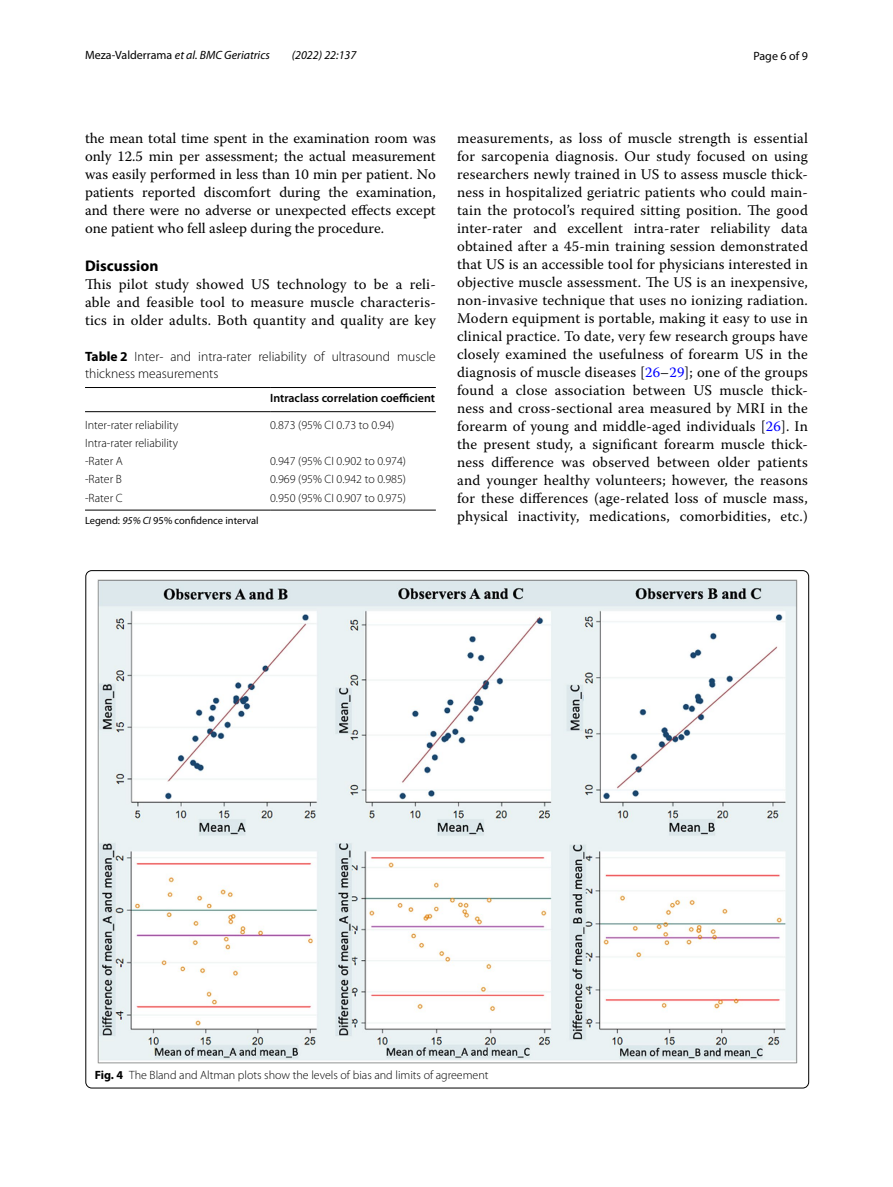
<style>
.page{position:relative;width:893px;height:1187px;background:#fff}
.page>*{position:absolute;margin:0;border:0;box-sizing:border-box;transform-origin:0 0}
.t1{font:700 15.45px "Myriad Pro";color:#000}
.t2{font:14.7px/18px "Warnock Pro";letter-spacing:.015em;color:#000;text-align:justify}
.t3{font:300 13.5px/16.5px "Myriad Pro";color:#000}
.t4{font:300 12px/18.1px "Myriad Pro";color:#000}
.t5{font:italic 12px "Myriad Pro";color:#000}
.t6{font:600 12px "Myriad Pro";color:#000}
.t7{font:12px "Myriad Pro";color:#000}
.t8{font:10.5px "Myriad Pro";color:#000}
.s1{font-style:normal}
.s2{font-weight:700}
.s3{font-style:italic}
.s4{color:#00f}
</style>
<div class="page">
<hr style="left:85px;top:387px;width:185px;height:1px;background:#000">
<hr style="left:85px;top:411px;width:185px;height:1px;background:#000">
<hr style="left:270px;top:387px;width:166px;height:1px;background:#000">
<hr style="left:270px;top:411px;width:166px;height:1px;background:#000">
<hr style="left:85px;top:510px;width:185px;height:1px;background:#000">
<hr style="left:270px;top:510px;width:166px;height:1px;background:#000">
<img style="left:97px;top:579px;width:700px;height:484px">
<p class="t5" style="left:85px;top:48px;width:186px"><span class="s1">Meza‑Valderrama</span> et al. BMC Geriatrics</p>
<p class="t5" style="left:292px;top:48px;width:66px">(2022) 22:137</p>
<p class="t7" style="left:753px;top:48px;width:56px">Page 6 of 9</p>
<p class="t2" style="left:85px;top:128px;width:352px">the mean total time spent in the examination room was only 12.5 min per assessment; the actual measurement was easily performed in less than 10 min per patient. No patients reported discomfort during the examination, and there were no adverse or unexpected effects except one patient who fell asleep during the procedure.</p>
<p class="t1" style="left:85px;top:256px;width:75px">Discussion</p>
<p class="t2" style="left:85px;top:275px;width:352px">This pilot study showed US technology to be a reli&shy;able and feasible tool to measure muscle characteris&shy;tics in older adults. Both quantity and quality are key</p>
<p class="t3" style="left:85px;top:348px;width:352px"><span class="s2">Table 2</span> Inter- and intra-rater reliability of ultrasound muscle thickness measurements</p>
<p class="t6" style="left:270px;top:390px;width:166px">Intraclass correlation coefficient</p>
<p class="t4" style="left:85px;top:416px;width:95px">Inter-rater reliability</p>
<p class="t4" style="left:270px;top:416px;width:126px">0.873 (95% CI 0.73 to 0.94)</p>
<p class="t4" style="left:85px;top:434px;width:95px">Intra-rater reliability -Rater A</p>
<p class="t4" style="left:270px;top:452px;width:137px">0.947 (95% CI 0.902 to 0.974)</p>
<p class="t4" style="left:85px;top:470px;width:38px">-Rater B</p>
<p class="t4" style="left:270px;top:470px;width:137px">0.969 (95% CI 0.942 to 0.985)</p>
<p class="t4" style="left:85px;top:488px;width:39px">-Rater C</p>
<p class="t4" style="left:270px;top:488px;width:137px">0.950 (95% CI 0.907 to 0.975)</p>
<p class="t8" style="left:85px;top:514px;width:175px">Legend: <span class="s3">95% CI</span> 95% confidence interval</p>
<p class="t2" style="left:457px;top:128px;width:352px">measurements, as loss of muscle strength is essential for sarcopenia diagnosis. Our study focused on using researchers newly trained in US to assess muscle thick&shy;ness in hospitalized geriatric patients who could main&shy;tain the protocol’s required sitting position. The good inter-rater and excellent intra-rater reliability data obtained after a 45-min training session demonstrated that US is an accessible tool for physicians interested in objective muscle assessment. The US is an inexpensive, non-invasive technique that uses no ionizing radiation.<br>Modern equipment is portable, making it easy to use in clinical practice. To date, very few research groups have closely examined the usefulness of forearm US in the diagnosis of muscle diseases [<span class="s4">26</span>–<span class="s4">29</span>]; one of the groups found a close association between US muscle thick&shy;ness and cross-sectional area measured by MRI in the forearm of young and middle-aged individuals [<span class="s4">26</span>]. In the present study, a significant forearm muscle thick&shy;ness difference was observed between older patients and younger healthy volunteers; however, the reasons for these differences (age-related loss of muscle mass, physical inactivity, medications, comorbidities, etc.)</p>
<p class="t4" style="left:95px;top:1065px;width:395px"><span class="s2">Fig. 4</span> The Bland and Altman plots show the levels of bias and limits of agreement</p>
</div>
